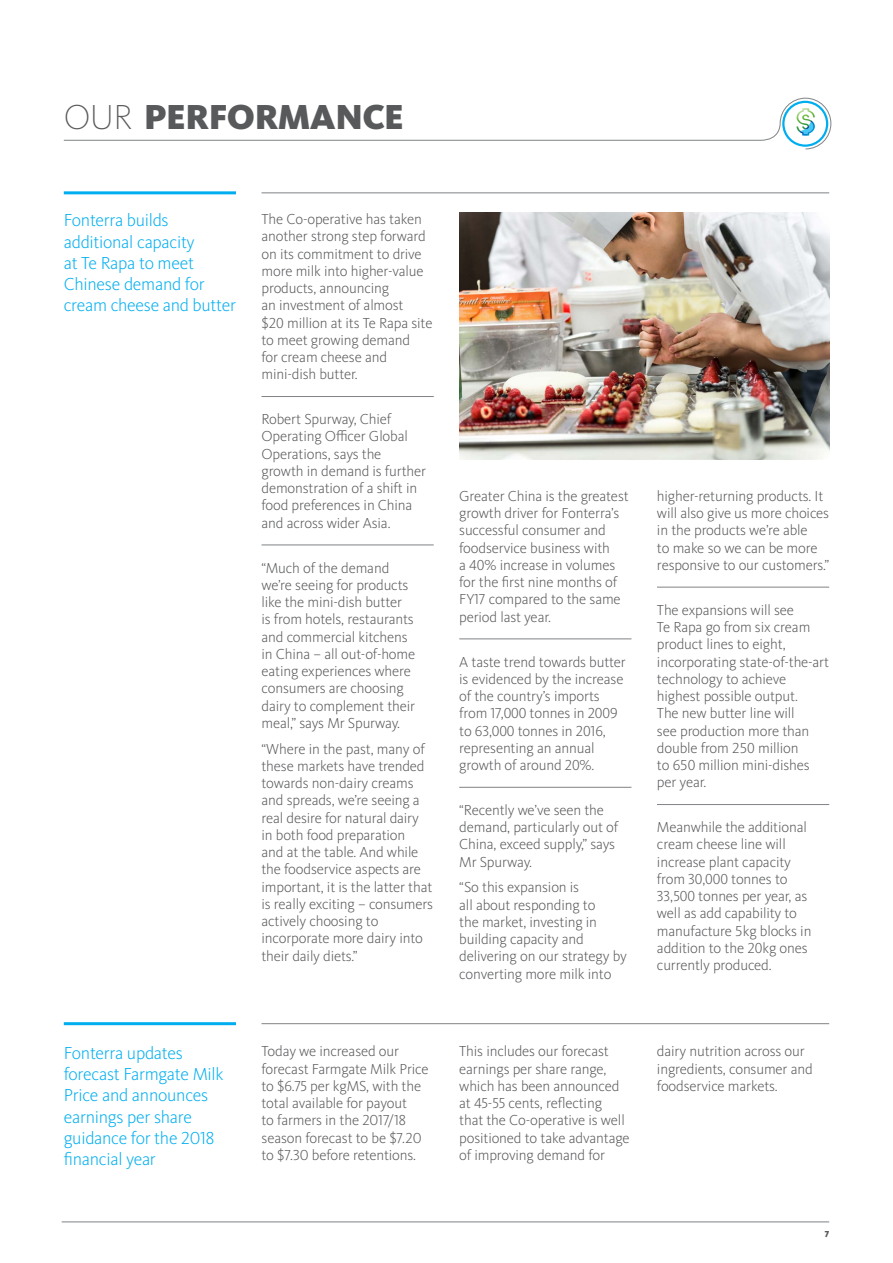
<style>
.page{position:relative;width:893px;height:1263px;background:#fff}
.page>*{position:absolute;margin:0;border:0;box-sizing:border-box;transform-origin:0 0}
.t1{font:900 36px "Kievit OT";letter-spacing:-.015em;color:#58595b}
.t2{font:300 18px/21.3px "Kievit OT";letter-spacing:-.015em;color:#00aeef}
.t3{font:300 15px/17.2px "Kievit OT";letter-spacing:-.01em;color:#58595b}
.t4{font:900 9px "Kievit OT";color:#58595b}
.s1{font-weight:200}
</style>
<div class="page">
<hr style="left:62px;top:1221px;width:767px;height:1px;background:#808285">
<svg style="left:63px;top:97px;width:769px;height:53px"></svg>
<div style="left:782px;top:101px;width:46px;height:46px;border:2px solid #00aeef;border-radius:50%"></div>
<hr style="left:261px;top:396px;width:173px;height:1px;background:#808285">
<hr style="left:261px;top:545px;width:173px;height:1px;background:#808285">
<hr style="left:459px;top:639px;width:172px;height:1px;background:#808285">
<hr style="left:459px;top:787px;width:172px;height:1px;background:#808285">
<hr style="left:657px;top:587px;width:172px;height:1px;background:#808285">
<hr style="left:657px;top:804px;width:172px;height:1px;background:#808285">
<img style="left:459px;top:213px;width:370px;height:247px">
<hr style="left:64px;top:191px;width:172px;height:3px;background:#00aeef">
<hr style="left:64px;top:1022px;width:172px;height:3px;background:#00aeef">
<hr style="left:261px;top:192px;width:568px;height:1px;background:#808285">
<hr style="left:261px;top:1023px;width:568px;height:1px;background:#808285">
<h1 class="t1" style="left:64px;top:95px;width:342px"><span class="s1">OUR</span> PERFORMANCE</h1>
<p class="t2" style="left:64px;top:210px;width:174px">Fonterra builds additional capacity<br>at Te Rapa to meet<br>Chinese demand for cream cheese and butter</p>
<p class="t3" style="left:261px;top:211px;width:172px">The Co-operative has taken another strong step forward on its commitment to drive more milk into higher‑value products, announcing<br>an investment of almost<br>$20 million at its Te Rapa site to meet growing demand<br>for cream cheese and mini‑dish butter.</p>
<p class="t3" style="left:261px;top:411px;width:166px">Robert Spurway, Chief<br>Operating Officer Global<br>Operations, says the growth in demand is further demonstration of a shift in food preferences in China and across wider Asia.</p>
<p class="t3" style="left:261px;top:559px;width:155px">“Much of the demand we’re seeing for products like the mini-dish butter<br>is from hotels, restaurants and commercial kitchens in China – all out‑of‑home eating experiences where consumers are choosing dairy to complement their meal,” says Mr Spurway.</p>
<p class="t3" style="left:261px;top:740px;width:173px">“Where in the past, many of these markets have trended towards non‑dairy creams and spreads, we’re seeing a real desire for natural dairy in both food preparation<br>and at the table. And while the foodservice aspects are important, it is the latter that is really exciting – consumers actively choosing to incorporate more dairy into their daily diets.”</p>
<p class="t3" style="left:459px;top:487px;width:171px">Greater China is the greatest growth driver for Fonterra’s successful consumer and foodservice business with<br>a 40% increase in volumes for the first nine months of<br>FY17 compared to the same period last year.</p>
<p class="t3" style="left:459px;top:653px;width:168px">A taste trend towards butter is evidenced by the increase of the country’s imports from 17,000 tonnes in 2009 to 63,000 tonnes in 2016, representing an annual growth of around 20%.</p>
<p class="t3" style="left:459px;top:802px;width:160px">“Recently we’ve seen the demand, particularly out of<br>China, exceed supply,” says<br>Mr Spurway.</p>
<p class="t3" style="left:459px;top:879px;width:169px">“So this expansion is<br>all about responding to<br>the market, investing in building capacity and delivering on our strategy by converting more milk into</p>
<p class="t3" style="left:657px;top:487px;width:174px">higher‑returning products. It will also give us more choices in the products we’re able<br>to make so we can be more responsive to our customers.”</p>
<p class="t3" style="left:657px;top:601px;width:174px">The expansions will see<br>Te Rapa go from six cream product lines to eight, incorporating state‑of‑the‑art technology to achieve highest possible output.<br>The new butter line will<br>see production more than double from 250 million<br>to 650 million mini‑dishes per year.</p>
<p class="t3" style="left:657px;top:819px;width:156px">Meanwhile the additional cream cheese line will increase plant capacity from 30,000 tonnes to<br>33,500 tonnes per year, as well as add capability to manufacture 5kg blocks in addition to the 20kg ones currently produced.</p>
<p class="t2" style="left:64px;top:1042px;width:161px">Fonterra updates forecast Farmgate Milk<br>Price and announces earnings per share guidance for the 2018 financial year</p>
<p class="t3" style="left:261px;top:1043px;width:169px">Today we increased our forecast Farmgate Milk Price to $6.75 per kgMS, with the total available for payout<br>to farmers in the 2017/18 season forecast to be $7.20 to $7.30 before retentions.</p>
<p class="t3" style="left:459px;top:1043px;width:172px">This includes our forecast earnings per share range, which has been announced at 45-55 cents, reflecting that the Co-operative is well positioned to take advantage of improving demand for</p>
<p class="t3" style="left:657px;top:1043px;width:157px">dairy nutrition across our ingredients, consumer and foodservice markets.</p>
<p class="t4" style="left:825px;top:1228px;width:6px">7</p>
</div>
